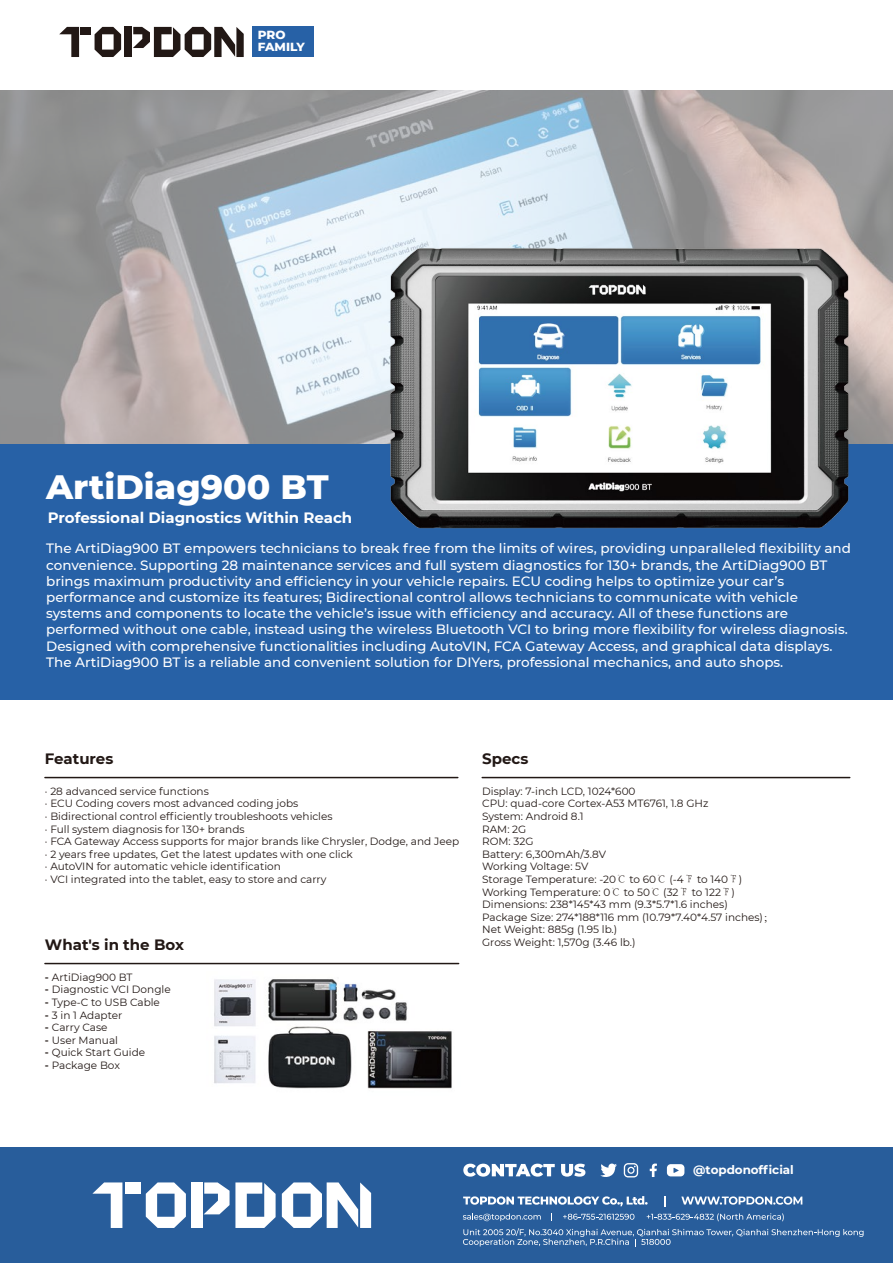
<style>
.page{position:relative;width:893px;height:1263px;background:#fff}
.page>*{position:absolute;margin:0;border:0;box-sizing:border-box;transform-origin:0 0}
.t1{font:800 34.5px "Montserrat";color:#fff}
.t2{font:700 15px "Montserrat";color:#fff}
.t3{font:700 15px "Montserrat";color:#221815}
.t4{font:500 13.5px/16.2px "Montserrat";color:#fff}
.t5{font:700 12px "Montserrat";letter-spacing:-.005em;color:#fff}
.t6{font:800 12px/12px "Montserrat";color:#fff}
.t7{font:10.5px/12.6px "Montserrat";color:#221815}
.s1{font-weight:600}
.s2{font-family:"Adobe Song Std";font-weight:300}
</style>
<div class="page">
<img style="left:184px;top:962px;width:276px;height:127px">
<img style="left:0;top:90px;width:893px;height:354px">
<div style="left:0;top:444px;width:893px;height:255px;background:#2761a6"></div>
<div style="left:253px;top:27px;width:61px;height:30px;background:#2761a6"></div>
<div style="left:81px;top:27px;width:10px;height:7px;background:#221815"></div>
<svg style="left:59px;top:27px;width:20px;height:30px"></svg>
<div style="left:124px;top:27px;width:8px;height:30px;background:#221815"></div>
<svg style="left:95px;top:27px;width:26px;height:30px"></svg>
<svg style="left:133px;top:27px;width:111px;height:30px"></svg>
<hr style="left:482px;top:777px;width:368px;height:1px;background:#221815">
<hr style="left:45px;top:777px;width:413px;height:1px;background:#221815">
<hr style="left:45px;top:963px;width:414px;height:1px;background:#221815">
<img style="left:371px;top:243px;width:495px;height:286px">
<div style="left:0;top:1147px;width:893px;height:116px;background:#285d9b"></div>
<svg style="left:463px;top:1164px;width:92px;height:12px"></svg>
<svg style="left:561px;top:1164px;width:24px;height:12px"></svg>
<svg style="left:563px;top:1214px;width:71px;height:6px"></svg>
<svg style="left:647px;top:1213px;width:137px;height:8px"></svg>
<svg style="left:463px;top:1228px;width:400px;height:18px"></svg>
<svg style="left:463px;top:1196px;width:185px;height:10px"></svg>
<svg style="left:681px;top:1196px;width:121px;height:9px"></svg>
<div style="left:125px;top:1182px;width:16px;height:12px;background:#fff"></div>
<svg style="left:92px;top:1182px;width:30px;height:46px"></svg>
<div style="left:191px;top:1182px;width:11px;height:46px;background:#fff"></div>
<svg style="left:204px;top:1182px;width:72px;height:46px"></svg>
<svg style="left:146px;top:1182px;width:40px;height:46px"></svg>
<svg style="left:282px;top:1182px;width:89px;height:46px"></svg>
<svg style="left:624px;top:1163px;width:14px;height:14px"></svg>
<svg style="left:650px;top:1163px;width:7px;height:14px"></svg>
<svg style="left:600px;top:1163px;width:17px;height:14px"></svg>
<svg style="left:667px;top:1164px;width:17px;height:12px"></svg>
<svg style="left:463px;top:1213px;width:78px;height:8px"></svg>
<p class="t6" style="left:258px;top:28px;width:49px">PRO<br>FAMILY</p>
<h1 class="t1" style="left:46px;top:461px;width:284px">ArtiDiag900 BT</h1>
<h2 class="t2" style="left:48px;top:507px;width:306px">Professional Diagnostics Within Reach</h2>
<p class="t4" style="left:46px;top:540px;width:806px">The ArtiDiag900 BT empowers technicians to break free from the limits of wires, providing unparalleled flexibility and convenience. Supporting 28 maintenance services and full system diagnostics for 130+ brands, the ArtiDiag900 BT brings maximum productivity and efficiency in your vehicle repairs. ECU coding helps to optimize your car’s performance and customize its features; Bidirectional control allows technicians to communicate with vehicle systems and components to locate the vehicle’s issue with efficiency and accuracy. All of these functions are performed without one cable, instead using the wireless Bluetooth VCI to bring more flexibility for wireless diagnosis.<br>Designed with comprehensive functionalities including AutoVIN, FCA Gateway Access, and graphical data displays.<br>The ArtiDiag900 BT is a reliable and convenient solution for DIYers, professional mechanics, and auto shops.</p>
<h2 class="t3" style="left:45px;top:747px;width:70px">Features</h2>
<p class="t7" style="left:45px;top:784px;width:416px">· 28 advanced service functions<br>· ECU Coding covers most advanced coding jobs<br>· Bidirectional control efficiently troubleshoots vehicles<br>· Full system diagnosis for 130+ brands<br>· FCA Gateway Access supports for major brands like Chrysler, Dodge, and Jeep · 2 years free updates, Get the latest updates with one click<br>· AutoVIN for automatic vehicle identification<br>· VCI integrated into the tablet, easy to store and carry</p>
<h2 class="t3" style="left:45px;top:933px;width:141px">What's in the Box</h2>
<p class="t7" style="left:45px;top:970px;width:89px"><span class="s1">-</span> ArtiDiag900 BT</p>
<p class="t7" style="left:45px;top:983px;width:127px"><span class="s1">-</span> Diagnostic VCI Dongle</p>
<p class="t7" style="left:45px;top:995px;width:117px"><span class="s1">-</span> Type-C to USB Cable</p>
<p class="t7" style="left:45px;top:1008px;width:79px"><span class="s1">-</span> 3 in 1 Adapter</p>
<p class="t7" style="left:45px;top:1021px;width:64px"><span class="s1">-</span> Carry Case</p>
<p class="t7" style="left:45px;top:1033px;width:75px"><span class="s1">-</span> User Manual</p>
<p class="t7" style="left:45px;top:1046px;width:102px"><span class="s1">-</span> Quick Start Guide</p>
<p class="t7" style="left:45px;top:1058px;width:76px"><span class="s1">-</span> Package Box</p>
<h2 class="t3" style="left:482px;top:747px;width:48px">Specs</h2>
<p class="t7" style="left:482px;top:784px;width:293px">Display: 7-inch LCD, 1024*600<br>CPU: quad-core Cortex-A53 MT6761, 1.8 GHz<br>System: Android 8.1<br>RAM: 2G<br>ROM: 32G<br>Battery: 6,300mAh/3.8V<br>Working Voltage: 5V<br>Storage Temperature: -20<span class="s2">℃</span> to 60<span class="s2">℃</span> (-4<span class="s2">℉</span> to 140<span class="s2">℉</span>)<br>Working Temperature: 0<span class="s2">℃</span> to 50<span class="s2">℃</span> (32<span class="s2">℉</span> to 122<span class="s2">℉</span>)<br>Dimensions: 238*145*43 mm (9.3*5.7*1.6 inches)<br>Package Size: 274*188*116 mm (10.79*7.40*4.57 inches)<span class="s2">；<br></span>Net Weight: 885g (1.95 lb.)<br>Gross Weight: 1,570g (3.46 lb.)</p>
<p class="t5" style="left:693px;top:1161px;width:102px">@topdonofficial</p>
</div>
